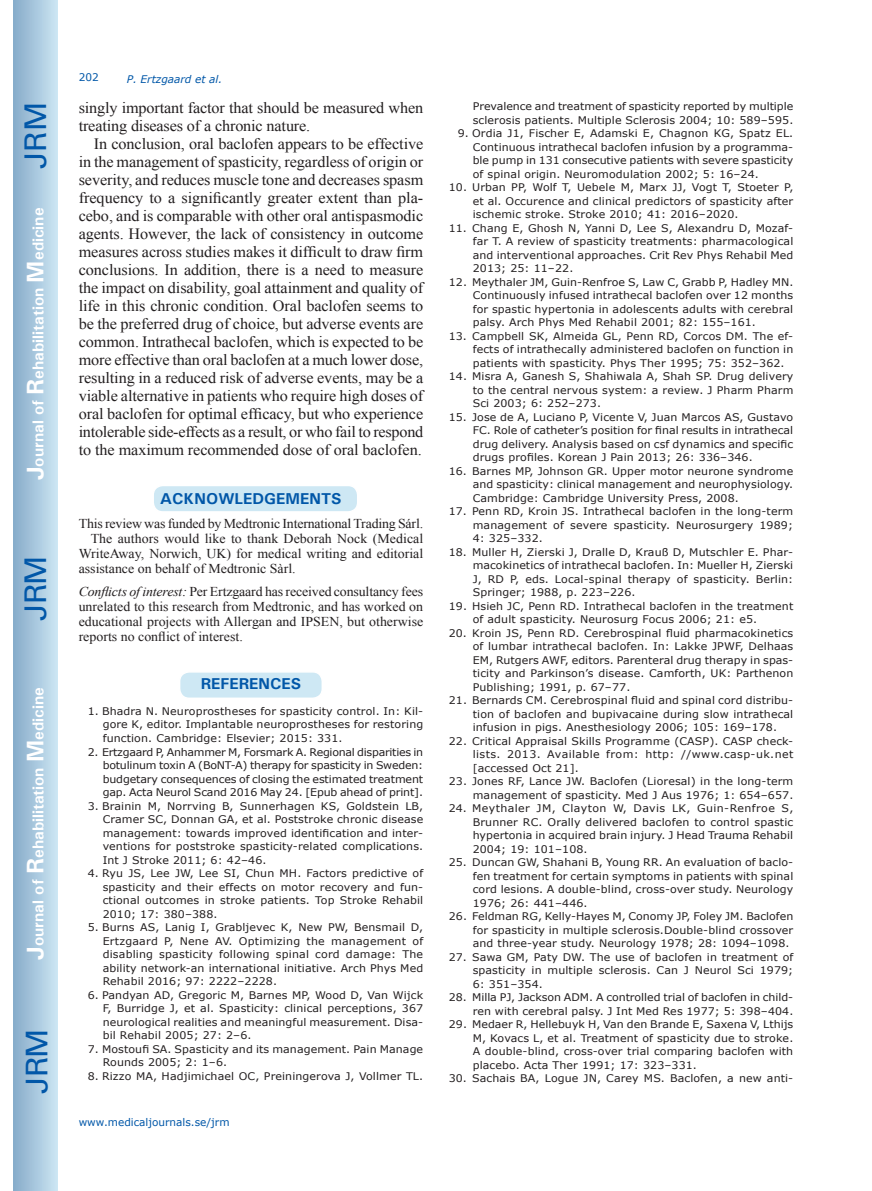
<style>
.page{position:relative;width:872px;height:1191px;background:#fff}
.page>*{position:absolute;margin:0;border:0;box-sizing:border-box;transform-origin:0 0}
.t1{font:30px "Univers";letter-spacing:-.03em;color:#0157a8}
.t2{font:15.75px/18px "Times New Roman";letter-spacing:-.01em;color:#231f20}
.t3{font:700 15.75px "Univers";color:#fff}
.t4{font:700 15.75px "Univers";color:#0157a8}
.t5{font:13.5px/15px "Times New Roman";color:#231f20;text-align:justify}
.t6{font:10.5px/13.5px "Verdana";letter-spacing:.01em;color:#231f20;text-align:justify;scale:1.05 1}
.t7{font:10.5px "Verdana";color:#0157a8}
.t8{font:italic 10.5px "Verdana";color:#0157a8}
.s1{font-size:24px}
.s2{font-style:italic}
</style>
<div class="page">
<div style="left:14px;top:0;width:43px;height:1191px;background:linear-gradient(to right,#88acca,#cbe5f2)"></div>
<div style="left:180px;top:672px;width:142px;height:26px;background:#cee8f4;border-radius:10px"></div>
<div style="left:179px;top:671px;width:144px;height:28px;border:2px solid #fff;border-radius:10px"></div>
<div style="left:153px;top:485px;width:205px;height:27px;background:#cee8f4;border-radius:10px"></div>
<div style="left:152px;top:485px;width:206px;height:27px;border:2px solid #fff;border-radius:10px"></div>
<h1 class="t1" style="left:18px;top:169px;width:68px;rotate:-90deg">JRM</h1>
<h2 class="t3" style="left:28px;top:480px;width:274px;rotate:-90deg"><span class="s1">J</span>ournal of <span class="s1">R</span>ehabilitation <span class="s1">M</span>edicine</h2>
<h1 class="t1" style="left:18px;top:620px;width:67px;rotate:-90deg">JRM</h1>
<h2 class="t3" style="left:28px;top:959px;width:274px;rotate:-90deg"><span class="s1">J</span>ournal of <span class="s1">R</span>ehabilitation <span class="s1">M</span>edicine</h2>
<h1 class="t1" style="left:19px;top:1093px;width:67px;rotate:-90deg">JRM</h1>
<p class="t7" style="left:79px;top:70px;width:22px">202</p>
<p class="t8" style="left:127px;top:72px;width:97px">P. Ertzgaard et al.</p>
<h2 class="t2" style="left:79px;top:98px;width:346px">singly important factor that should be measured when treating diseases of a chronic nature.</h2>
<p class="t2" style="left:79px;top:134px;width:346px;text-align:justify;text-indent:15px">In conclusion, oral baclofen appears to be effective in the management of spasticity, regardless of origin or severity, and reduces muscle tone and decreases spasm frequency to a significantly greater extent than pla&shy;cebo, and is comparable with other oral antispasmodic agents. However, the lack of consistency in outcome measures across studies makes it difficult to draw firm conclusions. In addition, there is a need to measure the impact on disability, goal attainment and quality of life in this chronic condition. Oral baclofen seems to be the preferred drug of choice, but adverse events are common. Intrathecal baclofen, which is expected to be more effective than oral baclofen at a much lower dose, resulting in a reduced risk of adverse events, may be a viable alternative in patients who require high doses of oral baclofen for optimal efficacy, but who experience intolerable side-effects as a result, or who fail to respond to the maximum recommended dose of oral baclofen.</p>
<h2 class="t4" style="left:160px;top:488px;width:183px">ACKNOWLEDGEMENTS</h2>
<p class="t5" style="left:79px;top:516px;width:346px">This review was funded by Medtronic International Trading Sárl.</p>
<p class="t5" style="left:91px;top:531px;width:334px">The authors would like to thank Deborah Nock (Medical</p>
<p class="t5" style="left:79px;top:546px;width:346px">WriteAway, Norwich, UK) for medical writing and editorial</p>
<p class="t5" style="left:79px;top:561px;width:219px">assistance on behalf of Medtronic Sàrl.</p>
<p class="t5" style="left:79px;top:583px;width:346px"><span class="s2">Conflicts of interest:</span> Per Ertzgaard has received consultancy fees unrelated to this research from Medtronic, and has worked on educational projects with Allergan and IPSEN, but otherwise reports no conflict of interest.</p>
<h2 class="t4" style="left:201px;top:674px;width:102px">REFERENCES</h2>
<p class="t6" style="left:103px;top:704px;width:307px;text-indent:-15px">1. Bhadra N. Neuroprostheses for spasticity control. In: Kil&shy;gore K, editor. Implantable neuroprostheses for restoring function. Cambridge: Elsevier; 2015: 331.</p>
<p class="t6" style="left:103px;top:745px;width:307px;text-indent:-15px">2. Ertzgaard P, Anhammer M, Forsmark A. Regional disparities in botulinum toxin A (BoNT-A) therapy for spasticity in Sweden: budgetary consequences of closing the estimated treatment gap. Acta Neurol Scand 2016 May 24. [Epub ahead of print].</p>
<p class="t6" style="left:103px;top:799px;width:307px;text-indent:-15px">3. Brainin M, Norrving B, Sunnerhagen KS, Goldstein LB, Cramer SC, Donnan GA, et al. Poststroke chronic disease management: towards improved identification and inter&shy;ventions for poststroke spasticity-related complications.<br>Int J Stroke 2011; 6: 42–46.</p>
<p class="t6" style="left:103px;top:866px;width:307px;text-indent:-15px">4. Ryu JS, Lee JW, Lee SI, Chun MH. Factors predictive of spasticity and their effects on motor recovery and fun&shy;ctional outcomes in stroke patients. Top Stroke Rehabil 2010; 17: 380–388.</p>
<p class="t6" style="left:103px;top:920px;width:307px;text-indent:-15px">5. Burns AS, Lanig I, Grabljevec K, New PW, Bensmail D, Ertzgaard P, Nene AV. Optimizing the management of disabling spasticity following spinal cord damage: The ability network-an international initiative. Arch Phys Med Rehabil 2016; 97: 2222–2228.</p>
<p class="t6" style="left:103px;top:988px;width:307px;text-indent:-15px">6. Pandyan AD, Gregoric M, Barnes MP, Wood D, Van Wijck F, Burridge J, et al. Spasticity: clinical perceptions, 367 neurological realities and meaningful measurement. Disa&shy;bil Rehabil 2005; 27: 2–6.</p>
<p class="t6" style="left:103px;top:1042px;width:307px;text-indent:-15px">7. Mostoufi SA. Spasticity and its management. Pain Manage<br>Rounds 2005; 2: 1–6.</p>
<p class="t6" style="left:88px;top:1069px;width:321px">8. Rizzo MA, Hadjimichael OC, Preiningerova J, Vollmer TL.</p>
<p class="t7" style="left:79px;top:1114px;width:152px">www.medicaljournals.se/jrm</p>
<p class="t6" style="left:473px;top:99px;width:307px">Prevalence and treatment of spasticity reported by multiple sclerosis patients. Multiple Sclerosis 2004; 10: 589–595.</p>
<p class="t6" style="left:473px;top:126px;width:307px;text-indent:-15px">9. Ordia J1, Fischer E, Adamski E, Chagnon KG, Spatz EL.<br>Continuous intrathecal baclofen infusion by a programma&shy;ble pump in 131 consecutive patients with severe spasticity of spinal origin. Neuromodulation 2002; 5: 16–24.</p>
<p class="t6" style="left:473px;top:180px;width:307px;text-indent:-24px">10. Urban PP, Wolf T, Uebele M, Marx JJ, Vogt T, Stoeter P, et al. Occurence and clinical predictors of spasticity after ischemic stroke. Stroke 2010; 41: 2016–2020.</p>
<p class="t6" style="left:473px;top:221px;width:307px;text-indent:-24px">11. Chang E, Ghosh N, Yanni D, Lee S, Alexandru D, Mozaf&shy;far T. A review of spasticity treatments: pharmacological and interventional approaches. Crit Rev Phys Rehabil Med 2013; 25: 11–22.</p>
<p class="t6" style="left:473px;top:275px;width:307px;text-indent:-24px">12. Meythaler JM, Guin-Renfroe S, Law C, Grabb P, Hadley MN.<br>Continuously infused intrathecal baclofen over 12 months for spastic hypertonia in adolescents adults with cerebral palsy. Arch Phys Med Rehabil 2001; 82: 155–161.</p>
<p class="t6" style="left:473px;top:329px;width:307px;text-indent:-24px">13. Campbell SK, Almeida GL, Penn RD, Corcos DM. The ef&shy;fects of intrathecally administered baclofen on function in patients with spasticity. Phys Ther 1995; 75: 352–362.</p>
<p class="t6" style="left:473px;top:369px;width:307px;text-indent:-24px">14. Misra A, Ganesh S, Shahiwala A, Shah SP. Drug delivery to the central nervous system: a review. J Pharm Pharm Sci 2003; 6: 252–273.</p>
<p class="t6" style="left:473px;top:410px;width:307px;text-indent:-24px">15. Jose de A, Luciano P, Vicente V, Juan Marcos AS, Gustavo FC. Role of catheter’s position for final results in intrathecal drug delivery. Analysis based on csf dynamics and specific drugs profiles. Korean J Pain 2013; 26: 336–346.</p>
<p class="t6" style="left:473px;top:464px;width:307px;text-indent:-24px">16. Barnes MP, Johnson GR. Upper motor neurone syndrome and spasticity: clinical management and neurophysiology.<br>Cambridge: Cambridge University Press, 2008.</p>
<p class="t6" style="left:473px;top:504px;width:307px;text-indent:-24px">17. Penn RD, Kroin JS. Intrathecal baclofen in the long-term management of severe spasticity. Neurosurgery 1989; 4: 325–332.</p>
<p class="t6" style="left:473px;top:545px;width:307px;text-indent:-24px">18. Muller H, Zierski J, Dralle D, Krauß D, Mutschler E. Phar&shy;macokinetics of intrathecal baclofen. In: Mueller H, Zierski J, RD P, eds. Local-spinal therapy of spasticity. Berlin:<br>Springer; 1988, p. 223–226.</p>
<p class="t6" style="left:473px;top:599px;width:307px;text-indent:-24px">19. Hsieh JC, Penn RD. Intrathecal baclofen in the treatment of adult spasticity. Neurosurg Focus 2006; 21: e5.</p>
<p class="t6" style="left:473px;top:626px;width:307px;text-indent:-24px">20. Kroin JS, Penn RD. Cerebrospinal fluid pharmacokinetics of lumbar intrathecal baclofen. In: Lakke JPWF, Delhaas EM, Rutgers AWF, editors. Parenteral drug therapy in spas&shy;ticity and Parkinson’s disease. Camforth, UK: Parthenon Publishing; 1991, p. 67–77.</p>
<p class="t6" style="left:473px;top:693px;width:307px;text-indent:-24px">21. Bernards CM. Cerebrospinal fluid and spinal cord distribu&shy;tion of baclofen and bupivacaine during slow intrathecal infusion in pigs. Anesthesiology 2006; 105: 169–178.</p>
<p class="t6" style="left:473px;top:734px;width:307px;text-indent:-24px">22. Critical Appraisal Skills Programme (CASP). CASP check&shy;lists. 2013. Available from: http: //www.casp-uk.net [accessed Oct 21].</p>
<p class="t6" style="left:449px;top:774px;width:330px;text-align:right">23. Jones RF, Lance JW. Baclofen (Lioresal) in the long-term management of spasticity. Med J Aus 1976; 1: 654–657.</p>
<p class="t6" style="left:473px;top:801px;width:307px;text-indent:-24px">24. Meythaler JM, Clayton W, Davis LK, Guin-Renfroe S, Brunner RC. Orally delivered baclofen to control spastic hypertonia in acquired brain injury. J Head Trauma Rehabil 2004; 19: 101–108.</p>
<p class="t6" style="left:473px;top:855px;width:307px;text-indent:-24px">25. Duncan GW, Shahani B, Young RR. An evaluation of baclo&shy;fen treatment for certain symptoms in patients with spinal cord lesions. A double-blind, cross-over study. Neurology 1976; 26: 441–446.</p>
<p class="t6" style="left:473px;top:909px;width:307px;text-indent:-24px">26. Feldman RG, Kelly-Hayes M, Conomy JP, Foley JM. Baclofen for spasticity in multiple sclerosis.Double-blind crossover and three-year study. Neurology 1978; 28: 1094–1098.</p>
<p class="t6" style="left:473px;top:950px;width:307px;text-indent:-24px">27. Sawa GM, Paty DW. The use of baclofen in treatment of spasticity in multiple sclerosis. Can J Neurol Sci 1979; 6: 351–354.</p>
<p class="t6" style="left:449px;top:990px;width:330px;text-align:right">28. Milla PJ, Jackson ADM. A controlled trial of baclofen in child&shy;ren with cerebral palsy. J Int Med Res 1977; 5: 398–404.</p>
<p class="t6" style="left:473px;top:1017px;width:307px;text-indent:-24px">29. Medaer R, Hellebuyk H, Van den Brande E, Saxena V, Lthijs M, Kovacs L, et al. Treatment of spasticity due to stroke.<br>A double-blind, cross-over trial comparing baclofen with placebo. Acta Ther 1991; 17: 323–331.</p>
<p class="t6" style="left:449px;top:1071px;width:330px">30. Sachais BA, Logue JN, Carey MS. Baclofen, a new anti-</p>
</div>
